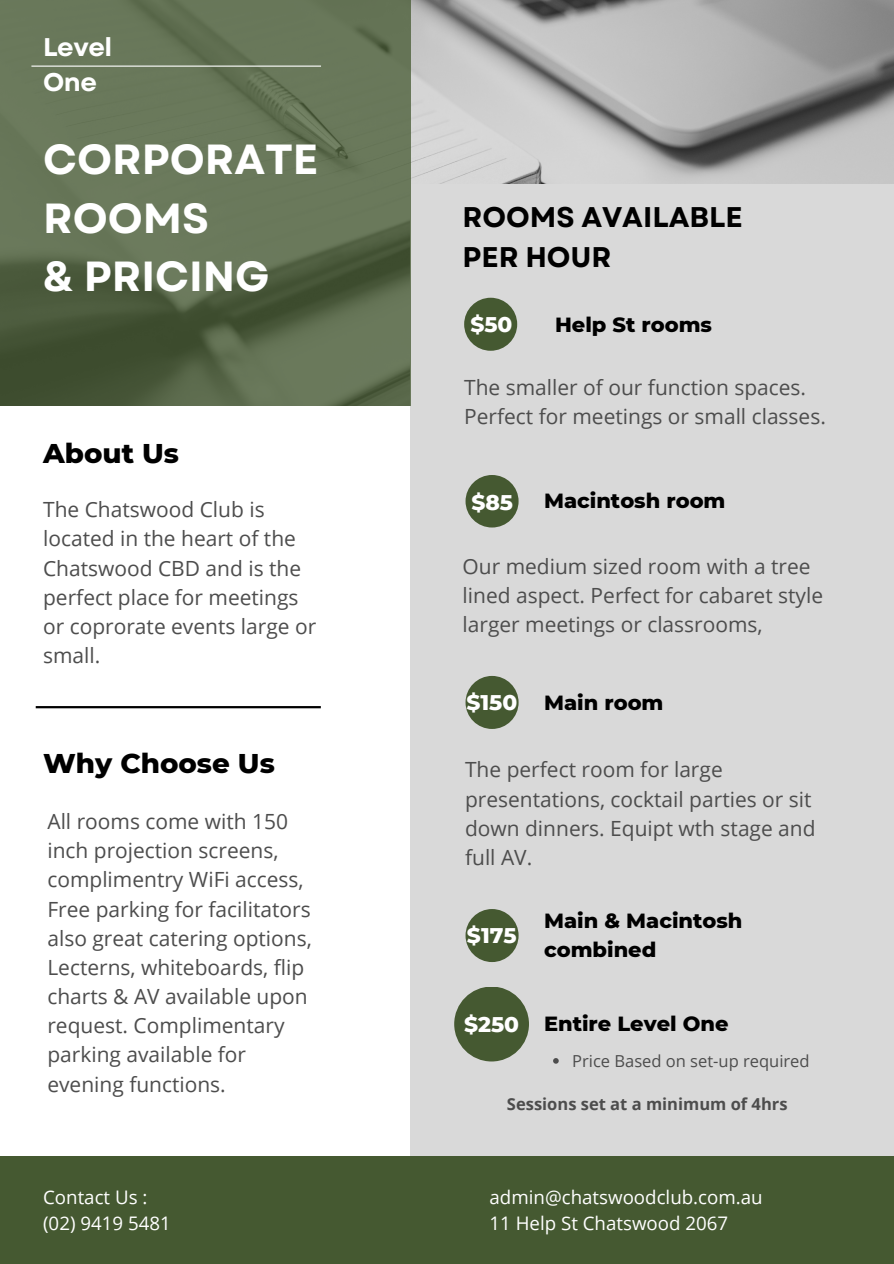
<style>
.page{position:relative;width:894px;height:1264px;background:#fff}
.page>*{position:absolute;margin:0;border:0;box-sizing:border-box;transform-origin:0 0}
.t1{font:700 42px/58.5px "Garet";color:#fff}
.t2{font:700 28.35px "Garet";color:#000}
.t3{font:800 27.6px "Montserrat";color:#000}
.t4{font:700 25.5px/35px "Garet";letter-spacing:-.02em;color:#fff}
.t5{font:800 21.75px "Montserrat";color:#fff}
.t6{font:21px/29.1px "Open Sans";color:#4d4d4d}
.t7{font:800 21px/29.1px "Montserrat";color:#000}
.t8{font:18.75px "Open Sans";color:#fff}
.t9{font:700 16.5px "Open Sans";color:#4d4d4d}
.t10{font:16.5px "Open Sans";color:#4d4d4d}
</style>
<div class="page">
<img style="left:411px;top:0;width:482px;height:185px">
<div style="left:410px;top:185px;width:483px;height:970px;background:#d9d9d9"></div>
<div style="left:0;top:1155px;width:893px;height:108px;background:#455931"></div>
<div style="left:464px;top:298px;width:53px;height:53px;background:#455931;border-radius:50%"></div>
<div style="left:465px;top:475px;width:53px;height:52px;background:#455931;border-radius:50%"></div>
<div style="left:465px;top:676px;width:53px;height:53px;background:#455931;border-radius:50%"></div>
<svg style="left:0;top:0;width:411px;height:406px;fill:#68775a"></svg>
<hr style="left:36px;top:706px;width:285px;height:2px;background:#000">
<hr style="left:31px;top:66px;width:290px;height:1px;background:#fff">
<div style="left:465px;top:909px;width:53px;height:53px;background:#455931;border-radius:50%"></div>
<div style="left:454px;top:986px;width:75px;height:75px;background:#455931;border-radius:50%"></div>
<svg style="left:553px;top:1058px;width:5px;height:5px"></svg>
<p class="t4" style="left:43px;top:30px;width:71px">Level<br>One</p>
<p class="t1" style="left:43px;top:130px;width:277px">CORPORATE<br>ROOMS</p>
<p class="t1" style="left:43px;top:247px;width:228px">&amp; PRICING</p>
<p class="t3" style="left:43px;top:437px;width:137px">About Us</p>
<p class="t6" style="left:43px;top:494px;width:274px">The Chatswood Club is located in the heart of the<br>Chatswood CBD and is the perfect place for meetings or coprorate events large or small.</p>
<p class="t3" style="left:43px;top:746px;width:233px">Why Choose Us</p>
<p class="t6" style="left:47px;top:806px;width:266px">All rooms come with 150 inch projection screens, complimentry WiFi access,<br>Free parking for facilitators also great catering options,<br>Lecterns, whiteboards, flip charts &amp; AV available upon request. Complimentary parking available for evening functions.</p>
<p class="t8" style="left:43px;top:1184px;width:106px">Contact Us :</p>
<p class="t8" style="left:43px;top:1209px;width:129px">(02) 9419 5481</p>
<p class="t2" style="left:462px;top:197px;width:281px">ROOMS AVAILABLE</p>
<p class="t2" style="left:462px;top:236px;width:150px">PER HOUR</p>
<p class="t5" style="left:470px;top:311px;width:44px">$50</p>
<p class="t7" style="left:555px;top:310px;width:158px">Help St rooms</p>
<p class="t6" style="left:464px;top:372px;width:363px">The smaller of our function spaces.<br>Perfect for meetings or small classes.</p>
<p class="t5" style="left:471px;top:489px;width:43px">$85</p>
<p class="t7" style="left:544px;top:486px;width:183px">Macintosh room</p>
<p class="t6" style="left:462px;top:551px;width:362px">Our medium sized room with a tree lined aspect. Perfect for cabaret style larger meetings or classrooms,</p>
<p class="t5" style="left:466px;top:688px;width:52px">$150</p>
<p class="t7" style="left:544px;top:687px;width:121px">Main room</p>
<p class="t6" style="left:465px;top:754px;width:352px">The perfect room for large presentations, cocktail parties or sit down dinners. Equipt wth stage and full AV.</p>
<p class="t5" style="left:467px;top:922px;width:51px">$175</p>
<p class="t7" style="left:544px;top:906px;width:200px">Main &amp; Macintosh combined</p>
<p class="t7" style="left:544px;top:1008px;width:186px">Entire Level One</p>
<p class="t10" style="left:572px;top:1049px;width:239px">Price Based on set-up required</p>
<p class="t9" style="left:507px;top:1092px;width:282px">Sessions set at a minimum of 4hrs</p>
<p class="t5" style="left:464px;top:1010px;width:57px">$250</p>
<p class="t8" style="left:489px;top:1184px;width:274px">admin@chatswoodclub.com.au</p>
<p class="t8" style="left:489px;top:1209px;width:240px">11 Help St Chatswood 2067</p>
</div>
